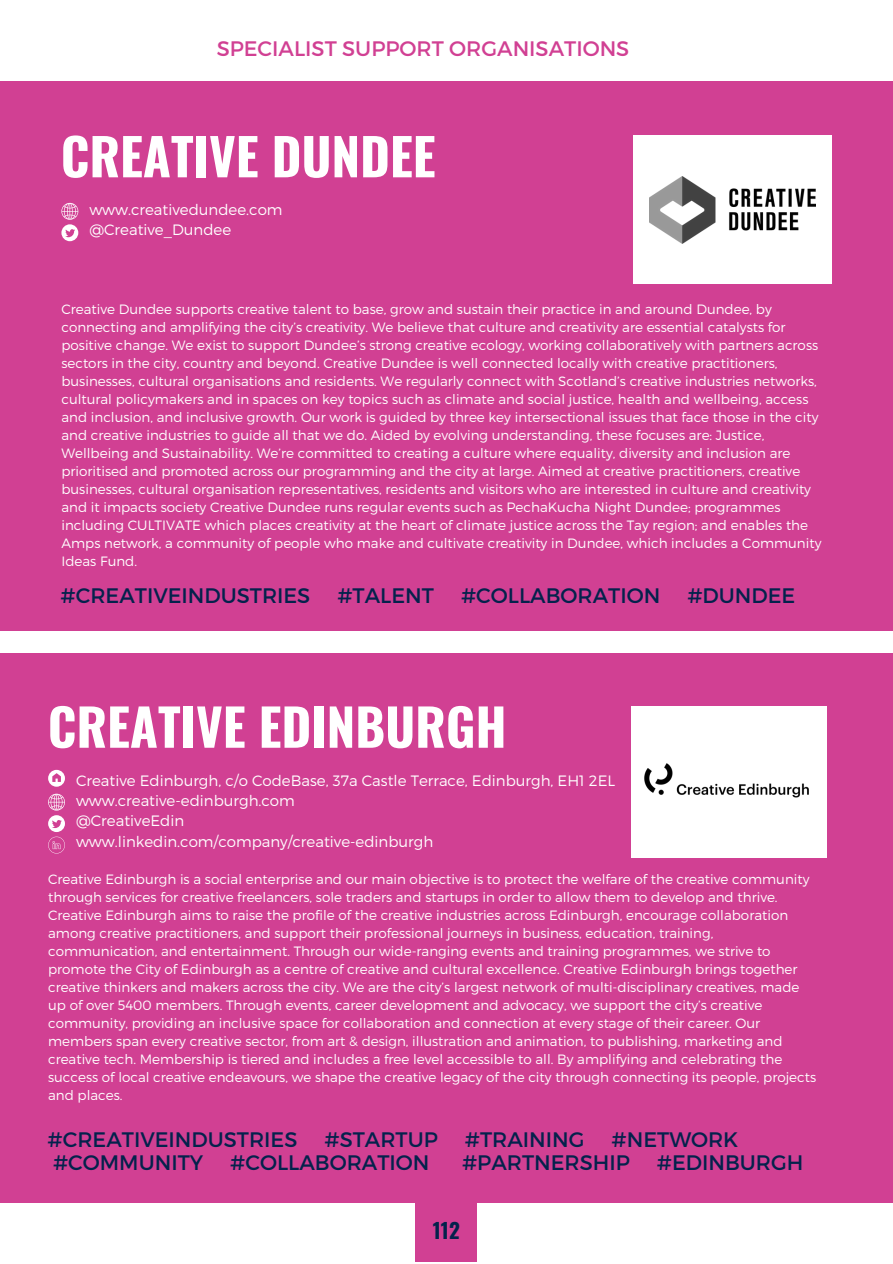
<style>
.page{position:relative;width:893px;height:1264px;background:#fff}
.page>*{position:absolute;margin:0;border:0;box-sizing:border-box;transform-origin:0 0}
.t1{font:700 51px "Oswald";color:#fff}
.t2{font:21px "Montserrat";color:#04224c}
.t3{font:21px "Montserrat";color:#d14093}
.t4{font:700 21px "Oswald";color:#04224c}
.t5{font:300 15px "Montserrat";color:#fff}
.t6{font:300 13.5px/18px "Montserrat";color:#fff}
</style>
<div class="page">
<div style="left:0;top:81px;width:892px;height:549px;background:#d14093"></div>
<div style="left:415px;top:1200px;width:62px;height:62px;background:#d14093"></div>
<div style="left:0;top:652px;width:892px;height:550px;background:#d14093"></div>
<svg style="left:61px;top:203px;width:17px;height:38px"></svg>
<div style="left:633px;top:135px;width:198px;height:148px;background:#fff"></div>
<img style="left:649px;top:177px;width:166px;height:66px">
<div style="left:631px;top:706px;width:195px;height:152px;background:#fff"></div>
<img style="left:644px;top:763px;width:165px;height:35px">
<svg style="left:48px;top:769px;width:17px;height:17px"></svg>
<svg style="left:48px;top:793px;width:17px;height:60px"></svg>
<p class="t3" style="left:217px;top:35px;width:414px">SPECIALIST SUPPORT ORGANISATIONS</p>
<p class="t1" style="left:61px;top:116px;width:376px">CREATIVE DUNDEE</p>
<p class="t5" style="left:89px;top:200px;width:195px">www.creativedundee.com</p>
<p class="t5" style="left:89px;top:220px;width:143px">@Creative_Dundee</p>
<p class="t6" style="left:61px;top:300px;width:761px">Creative Dundee supports creative talent to base, grow and sustain their practice in and around Dundee, by connecting and amplifying the city’s creativity. We believe that culture and creativity are essential catalysts for positive change. We exist to support Dundee’s strong creative ecology, working collaboratively with partners across sectors in the city, country and beyond. Creative Dundee is well connected locally with creative practitioners, businesses, cultural organisations and residents. We regularly connect with Scotland’s creative industries networks, cultural policymakers and in spaces on key topics such as climate and social justice, health and wellbeing, access and inclusion, and inclusive growth. Our work is guided by three key intersectional issues that face those in the city and creative industries to guide all that we do. Aided by evolving understanding, these focuses are: Justice, Wellbeing and Sustainability. We’re committed to creating a culture where equality, diversity and inclusion are prioritised and promoted across our programming and the city at large. Aimed at creative practitioners, creative businesses, cultural organisation representatives, residents and visitors who are interested in culture and creativity and it impacts society Creative Dundee runs regular events such as PechaKucha Night Dundee; programmes including CULTIVATE which places creativity at the heart of climate justice across the Tay region; and enables the Amps network, a community of people who make and cultivate creativity in Dundee, which includes a Community Ideas Fund.</p>
<p class="t2" style="left:61px;top:582px;width:251px">#CREATIVEINDUSTRIES</p>
<p class="t2" style="left:337px;top:582px;width:98px">#TALENT</p>
<p class="t2" style="left:461px;top:582px;width:201px">#COLLABORATION</p>
<p class="t2" style="left:687px;top:582px;width:109px">#DUNDEE</p>
<p class="t1" style="left:48px;top:687px;width:460px">CREATIVE EDINBURGH</p>
<p class="t5" style="left:76px;top:770px;width:540px">Creative Edinburgh, c/o CodeBase, 37a Castle Terrace, Edinburgh, EH1 2EL</p>
<p class="t5" style="left:76px;top:791px;width:220px">www.creative-edinburgh.com</p>
<p class="t5" style="left:76px;top:811px;width:110px">@CreativeEdin</p>
<p class="t5" style="left:76px;top:831px;width:359px">www.linkedin.com/company/creative-edinburgh</p>
<p class="t6" style="left:48px;top:869px;width:762px">Creative Edinburgh is a social enterprise and our main objective is to protect the welfare of the creative community through services for creative freelancers, sole traders and startups in order to allow them to develop and thrive.</p>
<p class="t6" style="left:48px;top:905px;width:769px">Creative Edinburgh aims to raise the profile of the creative industries across Edinburgh, encourage collaboration among creative practitioners, and support their professional journeys in business, education, training, communication, and entertainment. Through our wide-ranging events and training programmes, we strive to promote the City of Edinburgh as a centre of creative and cultural excellence. Creative Edinburgh brings together creative thinkers and makers across the city. We are the city’s largest network of multi-disciplinary creatives, made up of over 5400 members. Through events, career development and advocacy, we support the city’s creative community, providing an inclusive space for collaboration and connection at every stage of their career. Our members span every creative sector, from art &amp; design, illustration and animation, to publishing, marketing and creative tech. Membership is tiered and includes a free level accessible to all. By amplifying and celebrating the success of local creative endeavours, we shape the creative legacy of the city through connecting its people, projects and places.</p>
<p class="t2" style="left:48px;top:1126px;width:251px">#CREATIVEINDUSTRIES</p>
<p class="t2" style="left:324px;top:1126px;width:115px">#STARTUP</p>
<p class="t2" style="left:465px;top:1126px;width:121px">#TRAINING</p>
<p class="t2" style="left:611px;top:1126px;width:128px">#NETWORK</p>
<p class="t2" style="left:53px;top:1148px;width:152px">#COMMUNITY</p>
<p class="t2" style="left:230px;top:1148px;width:201px">#COLLABORATION</p>
<p class="t2" style="left:462px;top:1148px;width:169px">#PARTNERSHIP</p>
<p class="t2" style="left:656px;top:1148px;width:148px">#EDINBURGH</p>
<p class="t4" style="left:433px;top:1214px;width:29px">112</p>
</div>
